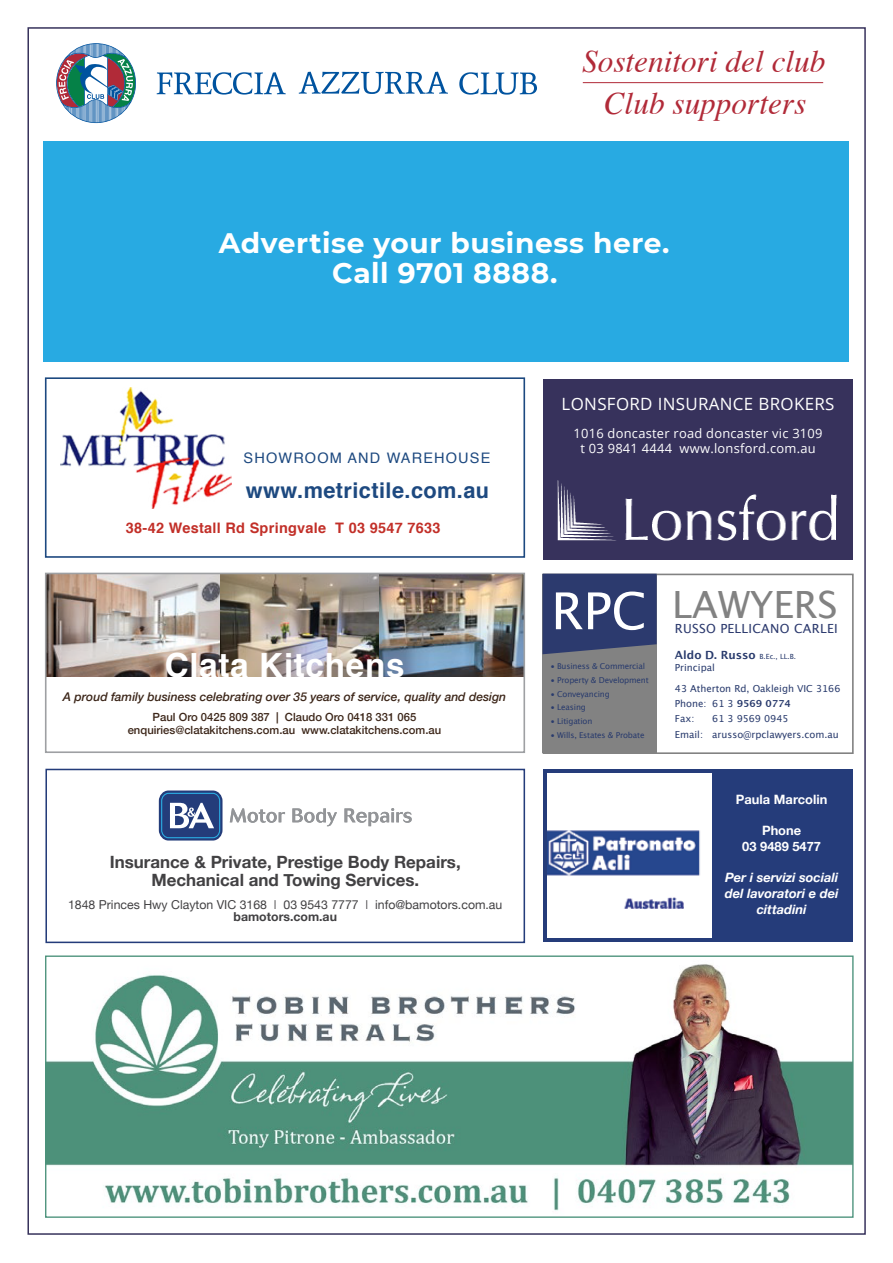
<style>
.page{position:relative;width:893px;height:1263px;background:#fff}
.page>*{position:absolute;margin:0;border:0;box-sizing:border-box;transform-origin:0 0}
.t1{font:37.5px "Lucida Grande";color:#828282}
.t2{font:700 33.3px "Helvetica";letter-spacing:.02em;color:#fff}
.t3{font:italic 31.35px/42.6px "Times";color:#b12a38;text-align:center}
.t4{font:700 28.2px/30px "Montserrat";letter-spacing:.02em;color:#fff;text-align:center}
.t5{font:700 21.75px "Helvetica";letter-spacing:.02em;color:#1d4980}
.t6{font:700 16.95px/18.5px "Helvetica Neue";color:#424143;text-align:center}
.t7{font:16.95px "Open Sans";letter-spacing:.02em;color:#fff}
.t8{font:700 14.55px "Helvetica";letter-spacing:.02em;color:#c22f28}
.t9{font:14.55px "Helvetica";letter-spacing:.08em;color:#1d4980}
.t10{font:12.9px/15.6px "Open Sans";letter-spacing:.02em;color:#fff;text-align:center}
.t11{font:italic 700 12.9px/15.8px "Helvetica Neue";color:#fff;text-align:center}
.t12{font:700 12.9px/15.8px "Helvetica Neue";color:#fff;text-align:center}
.t13{font:12.6px "Lucida Grande";letter-spacing:.02em;color:#2c3a6e}
.t14{font:12.3px/12.3px "Helvetica Neue";color:#424143;text-align:center}
.t15{font:italic 500 12.15px "Helvetica Neue";color:#3c2619}
.t16{font:500 11.25px/12.5px "Helvetica Neue";color:#3c2619;text-align:center}
.t17{font:700 11.25px "Lucida Grande";color:#293b6d}
.t18{font:9.6px/15.3px "Lucida Grande";color:#293b6d}
.t19{font:8.1px "Lucida Grande";letter-spacing:-.02em;color:#293b6d}
.s1{font-weight:300}
.s2{font-weight:700}
.s3{font-size:50.85px;color:#fff}
.s4{font-weight:400;font-size:7.05px}
</style>
<div class="page">
<svg style="left:56px;top:43px;width:80px;height:80px"></svg>
<svg style="left:157px;top:72px;width:129px;height:23px"></svg>
<svg style="left:299px;top:72px;width:149px;height:22px"></svg>
<svg style="left:459px;top:72px;width:78px;height:23px"></svg>
<hr style="left:583px;top:82px;width:240px;height:1px;background:#b12a38">
<img style="left:47px;top:964px;width:805px;height:247px">
<div style="left:45px;top:955px;width:809px;height:263px;border:1px solid #4b927b"></div>
<img style="left:48px;top:576px;width:172px;height:100px">
<img style="left:378px;top:576px;width:144px;height:100px">
<img style="left:220px;top:576px;width:158px;height:100px">
<div style="left:543px;top:769px;width:310px;height:173px;background:#253c7a"></div>
<img style="left:547px;top:773px;width:165px;height:165px">
<div style="left:45px;top:377px;width:480px;height:181px;border:2px solid #1d4980"></div>
<img style="left:61px;top:387px;width:170px;height:122px">
<div style="left:543px;top:379px;width:310px;height:181px;background:#37325c"></div>
<img style="left:558px;top:481px;width:279px;height:60px">
<div style="left:45px;top:573px;width:480px;height:180px;border:2px solid #9ea0a3"></div>
<div style="left:542px;top:575px;width:115px;height:178px;background:#828282"></div>
<div style="left:543px;top:574px;width:311px;height:180px;border:2px solid #828282"></div>
<svg style="left:542px;top:574px;width:115px;height:80px;background:#313e6f"></svg>
<svg style="left:230px;top:808px;width:55px;height:15px"></svg>
<svg style="left:292px;top:808px;width:45px;height:18px"></svg>
<svg style="left:344px;top:808px;width:68px;height:18px"></svg>
<svg style="left:159px;top:790px;width:63px;height:50px"></svg>
<svg style="left:161px;top:793px;width:59px;height:45px"></svg>
<div style="left:45px;top:769px;width:480px;height:174px;border:2px solid #243c7a"></div>
<div style="left:44px;top:141px;width:805px;height:220px;background:#28aae2"></div>
<h3 class="t3" style="left:582px;top:38px;width:245px">Sostenitori del club<br>Club supporters</h3>
<h3 class="t4" style="left:219px;top:226px;width:452px">Advertise your business here.<br>Call 9701 8888.</h3>
<h3 class="t9" style="left:244px;top:446px;width:248px">SHOWROOM AND WAREHOUSE</h3>
<h3 class="t5" style="left:246px;top:472px;width:245px">www.metrictile.com.au</h3>
<h3 class="t8" style="left:126px;top:516px;width:316px">38-42 Westall Rd Springvale T 03 9547 7633</h3>
<h2 class="t2" style="left:165px;top:639px;width:241px">Clata Kitchens</h2>
<p class="t15" style="left:63px;top:687px;width:445px">A proud family business celebrating over 35 years of service, quality and design</p>
<p class="t16" style="left:128px;top:710px;width:315px">Paul Oro 0425 809 387 | Claudo Oro 0418 331 065 enquiries@clatakitchens.com.au www.clatakitchens.com.au</p>
<h3 class="t6" style="left:110px;top:853px;width:352px">Insurance &amp; Private, Prestige Body Repairs,<br>Mechanical and Towing Services.</h3>
<p class="t14" style="left:68px;top:899px;width:436px">1848 Princes Hwy Clayton VIC 3168 <span class="s1">I</span> 03 9543 7777 <span class="s1">I</span> info@bamotors.com.au <span class="s2">bamotors.com.au</span></p>
<h3 class="t7" style="left:562px;top:392px;width:274px">LONSFORD INSURANCE BROKERS</h3>
<h3 class="t10" style="left:573px;top:425px;width:251px">1016 doncaster road doncaster vic 3109 t 03 9841 4444 www.lonsford.com.au</h3>
<h1 class="t1" style="left:551px;top:583px;width:288px"><span class="s3">RPC</span> LAWYERS</h1>
<h3 class="t13" style="left:675px;top:621px;width:164px">RUSSO PELLICANO CARLEI</h3>
<p class="t19" style="left:550px;top:662px;width:96px">• Business &amp; Commercial</p>
<p class="t19" style="left:550px;top:675px;width:100px">• Property &amp; Development</p>
<p class="t19" style="left:550px;top:689px;width:61px">• Conveyancing</p>
<p class="t19" style="left:550px;top:703px;width:37px">• Leasing</p>
<p class="t19" style="left:550px;top:716px;width:44px">• Litigation</p>
<p class="t19" style="left:550px;top:730px;width:96px">• Wills, Estates &amp; Probate</p>
<p class="t17" style="left:675px;top:646px;width:123px">Aldo D. Russo <span class="s4">B.Ec., LL.B.</span></p>
<p class="t18" style="left:675px;top:660px;width:42px">Principal</p>
<p class="t18" style="left:675px;top:681px;width:167px">43 Atherton Rd, Oakleigh VIC 3166<br>Phone: 61 3 <span class="s2">9569 0774<br></span>Fax:</p>
<p class="t18" style="left:675px;top:711px;width:165px;text-indent:37px">61 3 9569 0945<br>Email: arusso@rpclawyers.com.au</p>
<h3 class="t12" style="left:736px;top:791px;width:93px">Paula Marcolin</h3>
<h3 class="t12" style="left:742px;top:823px;width:80px">Phone<br>03 9489 5477</h3>
<h3 class="t11" style="left:725px;top:870px;width:115px">Per i servizi sociali del lavoratori e dei cittadini</h3>
</div>
